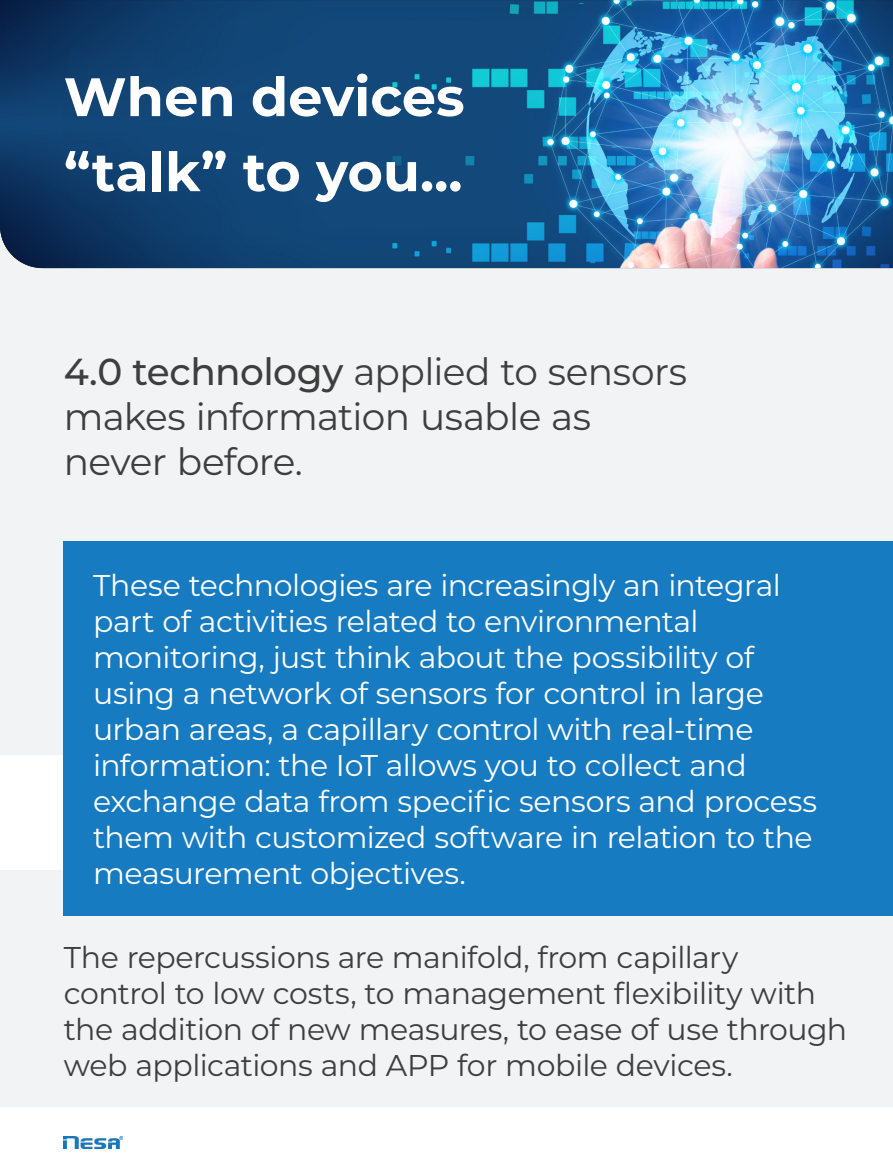
<style>
.page{position:relative;width:893px;height:1170px;background:#fff}
.page>*{position:absolute;margin:0;border:0;box-sizing:border-box;transform-origin:0 0}
.title_1_copy{font:700 54px "Montserrat";color:#fff}
.H_4{font:37.5px/45px "Montserrat";letter-spacing:-.015em;color:#3e3e3f}
.H_4_Light{font:30px/36px "Montserrat";letter-spacing:-.015em;color:#fff}
.H_4_Light-2{font:30px/36px "Montserrat";letter-spacing:-.015em;color:#3e3e3f}
.s1{font-weight:500}
</style>
<div class="page">
<div style="left:0;top:870px;width:893px;height:236px;background:#f2f3f4"></div>
<div style="left:0;top:233px;width:893px;height:521px;background:#f2f3f4"></div>
<img style="left:0;top:0;width:893px;height:268px">
<div style="left:64px;top:541px;width:829px;height:375px;background:#177bc1"></div>
<img style="left:64px;top:1136px;width:59px;height:12px">
<p class="title_1_copy" style="left:64px;top:58px;width:402px">When devices</p>
<p class="title_1_copy" style="left:64px;top:133px;width:400px">“talk” to you...</p>
<p class="H_4" style="left:64px;top:348px;width:625px"><span class="s1">4.0 technology</span> applied to sensors makes information usable as never before.</p>
<p class="H_4_Light" style="left:93px;top:566px;width:726px">These technologies are increasingly an integral part of activities related to environmental monitoring, just think about the possibility of using a network of sensors for control in large urban areas, a capillary control with real-time information: the IoT allows you to collect and exchange data from specific sensors and process them with customized software in relation to the measurement objectives.</p>
<p class="H_4_Light-2" style="left:64px;top:938px;width:785px">The repercussions are manifold, from capillary control to low costs, to management flexibility with the addition of new measures, to ease of use through web applications and APP for mobile devices.</p>
</div>
